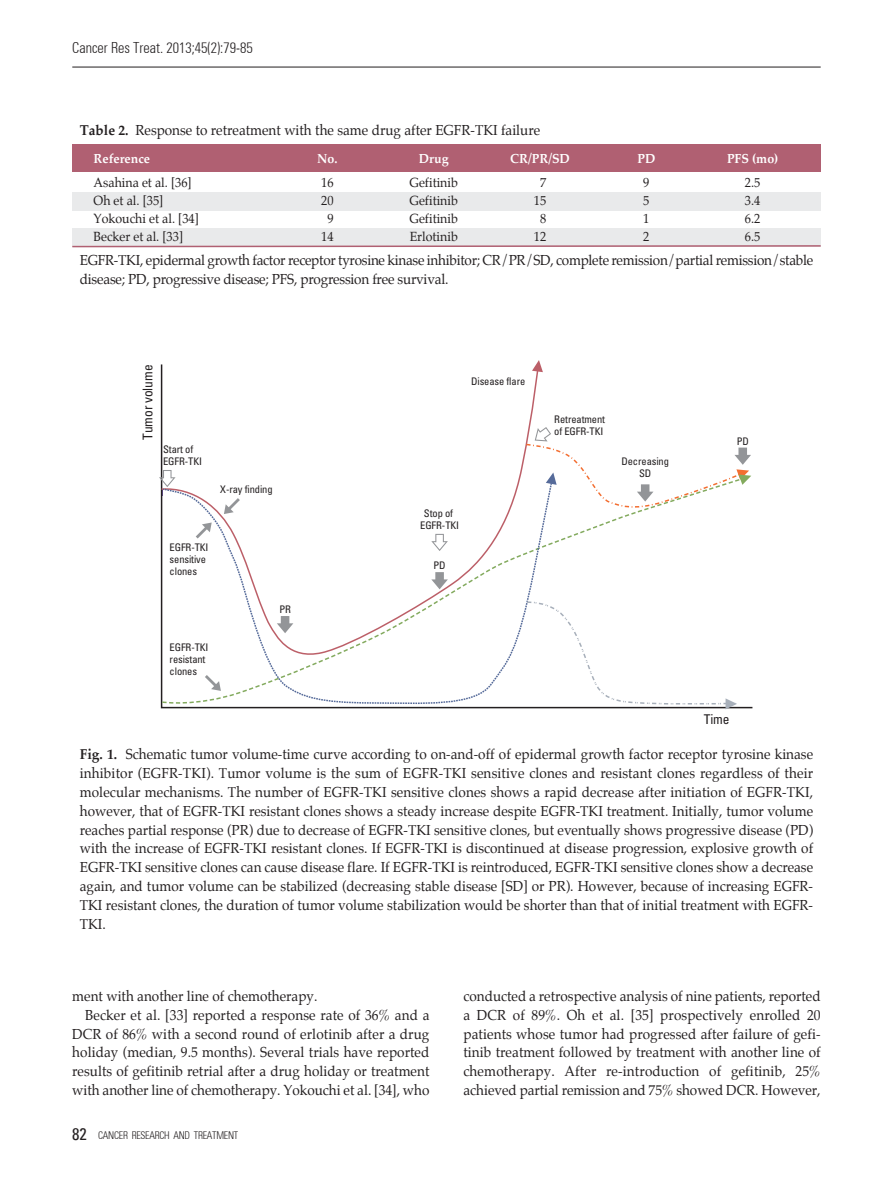
<style>
.page{position:relative;width:893px;height:1191px;background:#fff}
.page>*{position:absolute;margin:0;border:0;box-sizing:border-box;transform-origin:0 0}
.t1{font:300 condensed 15px "Univers";color:#231f20;scale:.95 1}
.t2{font:14.25px/18.8px "Palatino";color:#231f20;text-align:justify;scale:.95 1}
.t3{font:14.25px/18.8px "Palatino";letter-spacing:-.02em;color:#231f20;scale:.95 1}
.t4{font:condensed 13.5px "Univers";letter-spacing:-.01em;color:#231f20}
.t5{font:13.05px "Palatino";color:#231f20;scale:.95 1}
.t6{font:700 13.05px "Palatino";color:#fff;scale:.95 1}
.t7{font:condensed 10.5px/12px "Univers";letter-spacing:-.01em;color:#231f20}
.t8{font:300 condensed 10.5px "Univers";letter-spacing:-.025em;color:#231f20;scale:.95 1}
.s1{font-weight:700}
.s2{font-weight:400;font-size:16.5px}
</style>
<div class="page">
<hr style="left:72px;top:67px;width:749px;height:1px;background:#231f20">
<svg style="left:160px;top:364px;width:379px;height:296px"></svg>
<svg style="left:161px;top:475px;width:587px;height:232px"></svg>
<svg style="left:162px;top:476px;width:392px;height:231px"></svg>
<svg style="left:526px;top:600px;width:211px;height:109px"></svg>
<svg style="left:532px;top:360px;width:11px;height:12px"></svg>
<svg style="left:431px;top:572px;width:17px;height:17px"></svg>
<svg style="left:277px;top:616px;width:16px;height:17px"></svg>
<svg style="left:431px;top:534px;width:17px;height:17px"></svg>
<svg style="left:525px;top:427px;width:226px;height:84px"></svg>
<svg style="left:159px;top:470px;width:17px;height:26px"></svg>
<svg style="left:224px;top:498px;width:16px;height:16px"></svg>
<svg style="left:196px;top:522px;width:16px;height:16px"></svg>
<svg style="left:205px;top:675px;width:16px;height:16px"></svg>
<div style="left:72px;top:192px;width:749px;height:18px;background:#e9eaeb"></div>
<div style="left:72px;top:228px;width:749px;height:18px;background:#e9eaeb"></div>
<div style="left:72px;top:145px;width:749px;height:27px;background:#b06072"></div>
<svg style="left:72px;top:245px;width:749px;height:3px"></svg>
<p class="t1" style="left:72px;top:39px;width:191px">Cancer Res Treat. 2013;45(2):79-85</p>
<p class="t2" style="left:80px;top:122px;width:486px"><span class="s1">Table 2.</span> Response to retreatment with the same drug after EGFR-TKI failure</p>
<p class="t6" style="left:94px;top:153px;width:61px">Reference</p>
<p class="t6" style="left:317px;top:153px;width:23px">No.</p>
<p class="t6" style="left:419px;top:153px;width:33px">Drug</p>
<p class="t6" style="left:510px;top:153px;width:64px">CR/PR/SD</p>
<p class="t6" style="left:637px;top:153px;width:20px">PD</p>
<p class="t6" style="left:727px;top:153px;width:56px">PFS (mo)</p>
<p class="t5" style="left:94px;top:177px;width:105px">Asahina et al. [36]</p>
<p class="t5" style="left:321px;top:177px;width:15px">16</p>
<p class="t5" style="left:410px;top:177px;width:53px">Gefitinib</p>
<p class="t5" style="left:540px;top:177px;width:8px">7</p>
<p class="t5" style="left:643px;top:177px;width:8px">9</p>
<p class="t5" style="left:745px;top:177px;width:18px">2.5</p>
<p class="t5" style="left:94px;top:195px;width:75px">Oh et al. [35]</p>
<p class="t5" style="left:321px;top:195px;width:15px">20</p>
<p class="t5" style="left:410px;top:195px;width:53px">Gefitinib</p>
<p class="t5" style="left:534px;top:195px;width:15px">15</p>
<p class="t5" style="left:643px;top:195px;width:8px">5</p>
<p class="t5" style="left:745px;top:195px;width:18px">3.4</p>
<p class="t5" style="left:94px;top:213px;width:112px">Yokouchi et al. [34]</p>
<p class="t5" style="left:327px;top:213px;width:8px">9</p>
<p class="t5" style="left:410px;top:213px;width:53px">Gefitinib</p>
<p class="t5" style="left:540px;top:213px;width:8px">8</p>
<p class="t5" style="left:643px;top:213px;width:8px">1</p>
<p class="t5" style="left:745px;top:213px;width:18px">6.2</p>
<p class="t5" style="left:94px;top:231px;width:96px">Becker et al. [33]</p>
<p class="t5" style="left:321px;top:231px;width:15px">14</p>
<p class="t5" style="left:410px;top:231px;width:52px">Erlotinib</p>
<p class="t5" style="left:534px;top:231px;width:15px">12</p>
<p class="t5" style="left:643px;top:231px;width:8px">2</p>
<p class="t5" style="left:745px;top:231px;width:18px">6.5</p>
<p class="t3" style="left:80px;top:252px;width:773px">EGFR-TKI, epidermal growth factor receptor tyrosine kinase inhibitor; CR/PR/SD, complete remission/partial remission/stable disease; PD, progressive disease; PFS, progression free survival.</p>
<p class="t4" style="left:139px;top:440px;width:76px;rotate:-90deg">Tumor volume</p>
<p class="t7" style="left:163px;top:443px;width:40px">Start of<br>EGFR-TKI</p>
<p class="t7" style="left:220px;top:483px;width:54px">X-ray finding</p>
<p class="t7" style="left:170px;top:541px;width:40px">EGFR-TKI sensitive clones</p>
<p class="t7" style="left:170px;top:641px;width:40px">EGFR-TKI resistant clones</p>
<p class="t7" style="left:279px;top:603px;width:13px">PR</p>
<p class="t7" style="left:471px;top:375px;width:56px">Disease flare</p>
<p class="t7" style="left:420px;top:506px;width:40px;text-align:center">Stop of<br>EGFR-TKI</p>
<p class="t7" style="left:434px;top:559px;width:14px">PD</p>
<p class="t7" style="left:554px;top:413px;width:52px">Retreatment of EGFR-TKI</p>
<p class="t7" style="left:621px;top:455px;width:49px;text-align:center">Decreasing<br>SD</p>
<p class="t7" style="left:737px;top:434px;width:14px">PD</p>
<p class="t4" style="left:704px;top:710px;width:27px">Time</p>
<p class="t2" style="left:80px;top:746px;width:774px"><span class="s1">Fig. 1.</span> Schematic tumor volume-time curve according to on-and-off of epidermal growth factor receptor tyrosine kinase inhibitor (EGFR-TKI). Tumor volume is the sum of EGFR-TKI sensitive clones and resistant clones regardless of their molecular mechanisms. The number of EGFR-TKI sensitive clones shows a rapid decrease after initiation of EGFR-TKI, however, that of EGFR-TKI resistant clones shows a steady increase despite EGFR-TKI treatment. Initially, tumor volume reaches partial response (PR) due to decrease of EGFR-TKI sensitive clones, but eventually shows progressive disease (PD) with the increase of EGFR-TKI resistant clones. If EGFR-TKI is discontinued at disease progression, explosive growth of EGFR-TKI sensitive clones can cause disease flare. If EGFR-TKI is reintroduced, EGFR-TKI sensitive clones show a decrease again, and tumor volume can be stabilized (decreasing stable disease [SD] or PR). However, because of increasing EGFR-TKI resistant clones, the duration of tumor volume stabilization would be shorter than that of initial treatment with EGFR-TKI.</p>
<p class="t2" style="left:72px;top:987px;width:260px">ment with another line of chemotherapy.</p>
<p class="t2" style="left:85px;top:1006px;width:364px">Becker et al. [33] reported a response rate of 36% and a</p>
<p class="t2" style="left:72px;top:1025px;width:377px">DCR of 86% with a second round of erlotinib after a drug</p>
<p class="t2" style="left:72px;top:1044px;width:377px">holiday (median, 9.5 months). Several trials have reported</p>
<p class="t2" style="left:72px;top:1062px;width:377px">results of gefitinib retrial after a drug holiday or treatment</p>
<p class="t2" style="left:72px;top:1081px;width:377px">with another line of chemotherapy. Yokouchi et al. [34], who</p>
<p class="t8" style="left:72px;top:1129px;width:176px"><span class="s2">82</span> CANCER RESEARCH AND TREATMENT</p>
<p class="t2" style="left:463px;top:987px;width:377px">conducted a retrospective analysis of nine patients, reported a DCR of 89%. Oh et al. [35] prospectively enrolled 20 patients whose tumor had progressed after failure of gefi&shy;tinib treatment followed by treatment with another line of chemotherapy. After re-introduction of gefitinib, 25% achieved partial remission and 75% showed DCR. However,</p>
</div>
